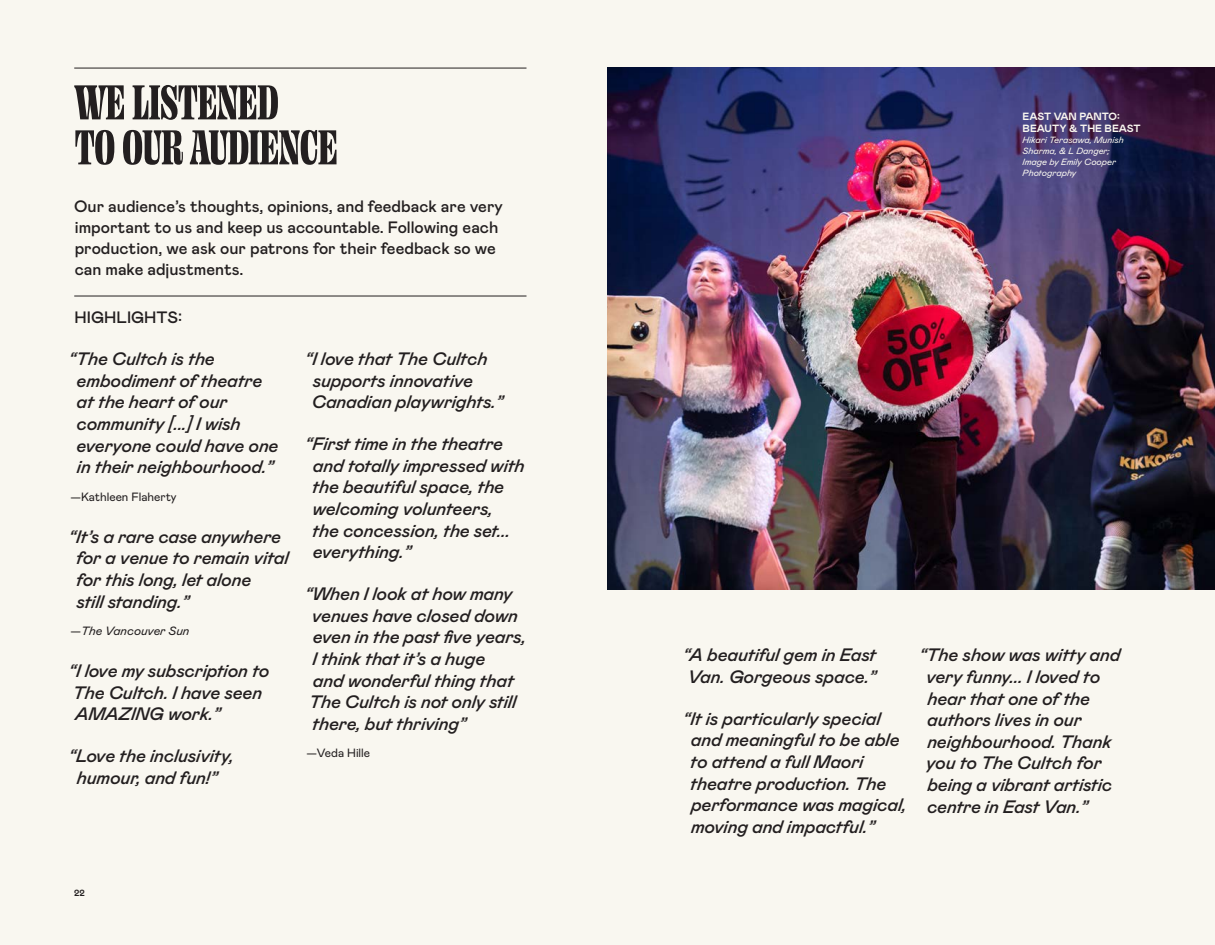
<style>
.page{position:relative;width:1215px;height:945px;background:#f9f7f0}
.page>*{position:absolute;margin:0;border:0;box-sizing:border-box;transform-origin:0 0}
.t1{font:54px/45px "Ohno Fatface 18 Pt Compressed";color:#231f20}
.t2{font:italic 500 18px/21.6px "Mabry Pro";letter-spacing:-.01em;color:#231f20}
.t3{font:500 16.5px/21px "Mabry Pro";color:#231f20}
.t4{font:12px "Mabry Pro";color:#231f20}
.t5{font:italic 12px "Mabry Pro";color:#231f20}
.t6{font:700 10.5px/12.6px "Mabry Pro";color:#f9f7f0}
.t7{font:italic 9px/10.8px "Mabry Pro";color:#f9f7f0}
.t8{font:700 9px "Mabry Pro";color:#231f20}
.s1{font-style:normal}
</style>
<div class="page">
<hr style="left:74px;top:296px;width:452px;height:1px;background:#231f20">
<hr style="left:74px;top:68px;width:452px;height:1px;background:#231f20">
<img style="left:608px;top:68px;width:607px;height:522px">
<h1 class="t1" style="left:75px;top:78px;width:265px">WE LISTENED<br>TO OUR AUDIENCE</h1>
<p class="t3" style="left:74px;top:197px;width:430px">Our audience’s thoughts, opinions, and feedback are very important to us and keep us accountable. Following each production, we ask our patrons for their feedback so we can make adjustments.</p>
<p class="t3" style="left:75px;top:308px;width:109px">HIGHLIGHTS:</p>
<p class="t2" style="left:77px;top:348px;width:204px;text-indent:-8px">“The Cultch is the embodiment of theatre at the heart of our community [...] I wish everyone could have one in their neighbourhood.”</p>
<p class="t4" style="left:70px;top:490px;width:108px">—Kathleen Flaherty</p>
<p class="t2" style="left:76px;top:526px;width:214px;text-indent:-7px">“It’s a rare case anywhere for a venue to remain vital for this long, let alone<br>still standing.”</p>
<p class="t5" style="left:70px;top:624px;width:121px"><span class="s1">—</span>The Vancouver Sun</p>
<p class="t2" style="left:69px;top:660px;width:202px">“I love my subscription to<br>The Cultch. I have seen<br>AMAZING work.”</p>
<p class="t2" style="left:69px;top:745px;width:167px;text-align:center">“Love the inclusivity, humour, and fun!”</p>
<p class="t2" style="left:312px;top:348px;width:193px;text-indent:-7px">“I love that The Cultch supports innovative<br>Canadian playwrights.”</p>
<p class="t2" style="left:312px;top:433px;width:214px;text-indent:-7px">“First time in the theatre and totally impressed with the beautiful space, the welcoming volunteers,<br>the concession, the set... everything.”</p>
<p class="t2" style="left:305px;top:583px;width:223px">“When I look at how many venues have closed down even in the past five years,<br>I think that it’s a huge<br>and wonderful thing that<br>The Cultch is not only still there, but thriving”</p>
<p class="t4" style="left:307px;top:746px;width:65px">—Veda Hille</p>
<p class="t8" style="left:74px;top:887px;width:12px">22</p>
<p class="t6" style="left:1023px;top:110px;width:119px">EAST VAN PANTO:<br>BEAUTY &amp; THE BEAST</p>
<p class="t7" style="left:1023px;top:135px;width:103px">Hikari Terasawa, Munish<br>Sharma, &amp; L Danger;<br>Image by Emily Cooper<br>Photography</p>
<p class="t2" style="left:683px;top:644px;width:195px">“A beautiful gem in East<br>Van. Gorgeous space.”</p>
<p class="t2" style="left:690px;top:708px;width:218px;text-indent:-7px">“It is particularly special and meaningful to be able to attend a full Maori theatre production. The performance was magical, moving and impactful.”</p>
<p class="t2" style="left:926px;top:644px;width:196px;text-indent:-7px">“The show was witty and very funny... I loved to hear that one of the authors lives in our neighbourhood. Thank you to The Cultch for being a vibrant artistic centre in East Van.”</p>
</div>
